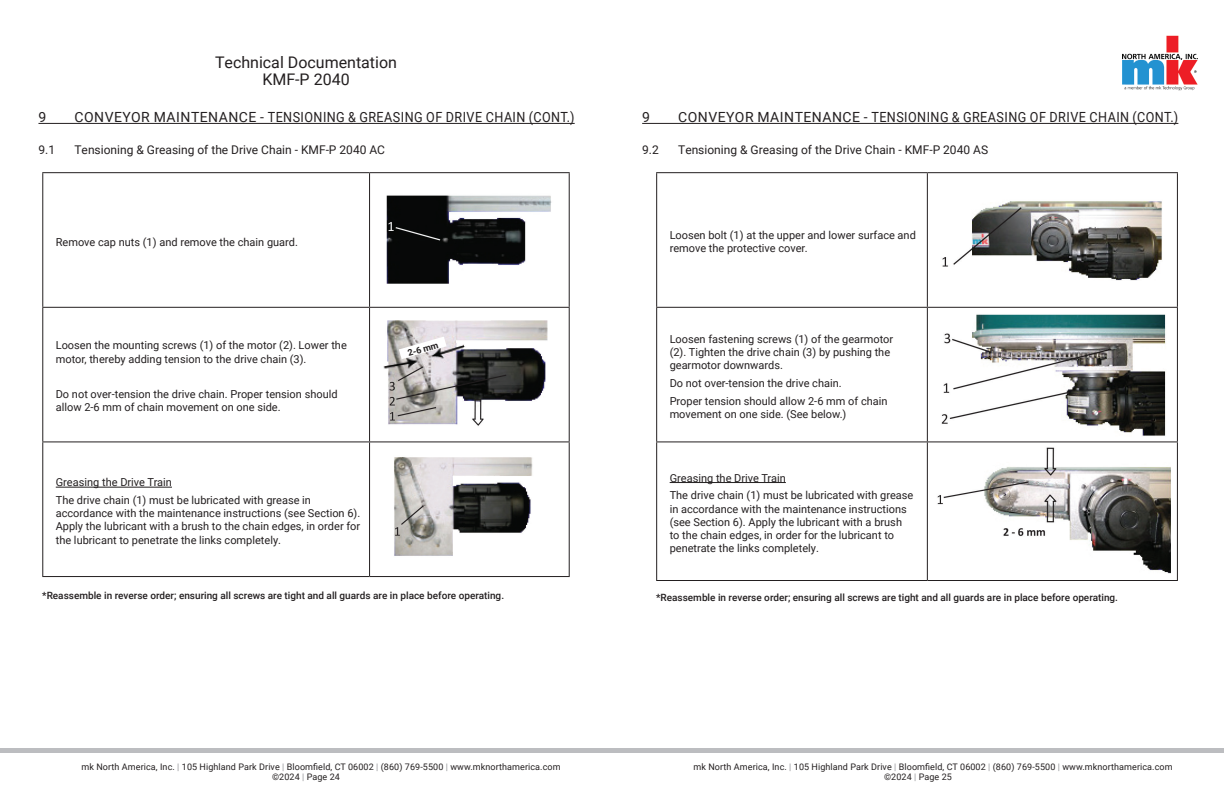
<style>
.page{position:relative;width:1224px;height:792px;background:#fff}
.page>*{position:absolute;margin:0;border:0;box-sizing:border-box;transform-origin:0 0}
.t1{font:16px/17px "Roboto";color:#231f20;text-align:center}
.t2{font:14px "Roboto";letter-spacing:.035em;color:#231f20}
.t3{font:12px "Roboto";color:#231f20}
.t4{font:11px/13.2px "Roboto";color:#231f20}
.t5{font:500 10px "Roboto";color:#231f20}
.t6{font:9px/10.8px "Roboto";letter-spacing:.01em;color:#231f20}
.t7{font:700 9px "Roboto";color:#231f20}
.s1{color:#939598}
</style>
<div class="page">
<hr style="left:0;top:749px;width:612px;height:4px;background:#bcbdc0">
<hr style="left:612px;top:749px;width:612px;height:4px;background:#bcbdc0">
<img style="left:1122px;top:35px;width:76px;height:56px">
<hr style="left:38px;top:123px;width:537px;height:1px;background:#231f20">
<hr style="left:642px;top:123px;width:536px;height:1px;background:#231f20">
<hr style="left:42px;top:172px;width:328px;height:1px;background:#231f20">
<hr style="left:42px;top:173px;width:1px;height:134px;background:#231f20">
<hr style="left:370px;top:172px;width:200px;height:1px;background:#231f20">
<hr style="left:369px;top:173px;width:1px;height:134px;background:#231f20">
<hr style="left:569px;top:173px;width:1px;height:134px;background:#231f20">
<hr style="left:42px;top:307px;width:328px;height:1px;background:#231f20">
<hr style="left:42px;top:308px;width:1px;height:133px;background:#231f20">
<hr style="left:370px;top:307px;width:200px;height:1px;background:#231f20">
<hr style="left:369px;top:308px;width:1px;height:133px;background:#231f20">
<hr style="left:569px;top:308px;width:1px;height:133px;background:#231f20">
<hr style="left:42px;top:441px;width:328px;height:1px;background:#231f20">
<hr style="left:42px;top:442px;width:1px;height:134px;background:#231f20">
<hr style="left:370px;top:441px;width:200px;height:1px;background:#231f20">
<hr style="left:369px;top:442px;width:1px;height:134px;background:#231f20">
<hr style="left:569px;top:442px;width:1px;height:134px;background:#231f20">
<hr style="left:42px;top:576px;width:328px;height:1px;background:#231f20">
<hr style="left:370px;top:576px;width:200px;height:1px;background:#231f20">
<img style="left:386px;top:195px;width:166px;height:89px">
<img style="left:383px;top:320px;width:165px;height:106px">
<hr style="left:56px;top:487px;width:116px;height:1px;background:#231f20">
<img style="left:394px;top:457px;width:139px;height:99px">
<svg style="left:399px;top:337px;width:48px;height:22px"></svg>
<hr style="left:656px;top:172px;width:271px;height:1px;background:#231f20">
<hr style="left:656px;top:173px;width:1px;height:134px;background:#231f20">
<hr style="left:927px;top:172px;width:251px;height:1px;background:#231f20">
<hr style="left:927px;top:173px;width:1px;height:134px;background:#231f20">
<hr style="left:1177px;top:173px;width:1px;height:134px;background:#231f20">
<hr style="left:656px;top:307px;width:271px;height:1px;background:#231f20">
<hr style="left:656px;top:308px;width:1px;height:133px;background:#231f20">
<hr style="left:927px;top:307px;width:251px;height:1px;background:#231f20">
<hr style="left:927px;top:308px;width:1px;height:133px;background:#231f20">
<hr style="left:1177px;top:308px;width:1px;height:133px;background:#231f20">
<hr style="left:656px;top:441px;width:271px;height:1px;background:#231f20">
<hr style="left:656px;top:442px;width:1px;height:138px;background:#231f20">
<hr style="left:927px;top:441px;width:251px;height:1px;background:#231f20">
<hr style="left:927px;top:442px;width:1px;height:138px;background:#231f20">
<hr style="left:1177px;top:442px;width:1px;height:138px;background:#231f20">
<hr style="left:656px;top:580px;width:271px;height:1px;background:#231f20">
<hr style="left:927px;top:580px;width:251px;height:1px;background:#231f20">
<img style="left:942px;top:201px;width:220px;height:80px">
<img style="left:941px;top:314px;width:225px;height:122px">
<hr style="left:670px;top:482px;width:116px;height:1px;background:#231f20">
<img style="left:937px;top:447px;width:234px;height:127px">
<h1 class="t1" style="left:215px;top:53px;width:183px">Technical Documentation<br>KMF-P 2040</h1>
<p class="t2" style="left:38px;top:108px;width:9px">9</p>
<p class="t2" style="left:74px;top:108px;width:502px">CONVEYOR MAINTENANCE - TENSIONING &amp; GREASING OF DRIVE CHAIN (CONT.)</p>
<p class="t3" style="left:38px;top:141px;width:18px">9.1</p>
<p class="t3" style="left:74px;top:141px;width:312px">Tensioning &amp; Greasing of the Drive Chain - KMF-P 2040 AC</p>
<p class="t4" style="left:56px;top:235px;width:244px">Remove cap nuts (1) and remove the chain guard.</p>
<p class="t4" style="left:56px;top:339px;width:293px">Loosen the mounting screws (1) of the motor (2). Lower the motor, thereby adding tension to the drive chain (3).</p>
<p class="t4" style="left:56px;top:387px;width:283px">Do not over-tension the drive chain. Proper tension should allow 2-6 mm of chain movement on one side.</p>
<p class="t4" style="left:56px;top:473px;width:257px;line-height:17.7px">Greasing the Drive Train<br>The drive chain (1) must be lubricated with grease in</p>
<p class="t4" style="left:56px;top:506px;width:306px;text-align:justify">accordance with the maintenance instructions (see Section 6).<br>Apply the lubricant with a brush to the chain edges, in order for the lubricant to penetrate the links completely.</p>
<p class="t7" style="left:406px;top:347px;width:33px;rotate:-16deg">2-6 mm</p>
<p class="t5" style="left:42px;top:588px;width:463px">* Reassemble in reverse order; ensuring all screws are tight and all guards are in place before operating.</p>
<p class="t2" style="left:642px;top:108px;width:9px">9</p>
<p class="t2" style="left:678px;top:108px;width:502px">CONVEYOR MAINTENANCE - TENSIONING &amp; GREASING OF DRIVE CHAIN (CONT.)</p>
<p class="t3" style="left:642px;top:141px;width:18px">9.2</p>
<p class="t3" style="left:678px;top:141px;width:311px">Tensioning &amp; Greasing of the Drive Chain - KMF-P 2040 AS</p>
<p class="t4" style="left:670px;top:228px;width:248px">Loosen bolt (1) at the upper and lower surface and remove the protective cover.</p>
<p class="t4" style="left:670px;top:332px;width:225px">Loosen fastening screws (1) of the gearmotor (2). Tighten the drive chain (3) by pushing the gearmotor downwards.</p>
<p class="t4" style="left:670px;top:374px;width:219px;line-height:17.7px">Do not over-tension the drive chain.<br>Proper tension should allow 2-6 mm of chain</p>
<p class="t4" style="left:670px;top:407px;width:178px">movement on one side. (See below.)</p>
<p class="t4" style="left:670px;top:469px;width:245px;line-height:17.7px">Greasing the Drive Train<br>The drive chain (1) must be lubricated with grease</p>
<p class="t4" style="left:670px;top:502px;width:239px">in accordance with the maintenance instructions (see Section 6). Apply the lubricant with a brush to the chain edges, in order for the lubricant to penetrate the links completely.</p>
<p class="t5" style="left:656px;top:591px;width:463px">* Reassemble in reverse order; ensuring all screws are tight and all guards are in place before operating.</p>
<p class="t6" style="left:272px;top:761px;width:290px;text-indent:-191px">mk North America, Inc. <span class="s1">|</span> 105 Highland Park Drive <span class="s1">|</span> Bloomfield, CT 06002 <span class="s1">|</span> (860) 769-5500 <span class="s1">|</span> www.mknorthamerica.com ©2024 <span class="s1">|</span> Page 24</p>
<p class="t6" style="left:884px;top:761px;width:290px;text-indent:-191px">mk North America, Inc. <span class="s1">|</span> 105 Highland Park Drive <span class="s1">|</span> Bloomfield, CT 06002 <span class="s1">|</span> (860) 769-5500 <span class="s1">|</span> www.mknorthamerica.com ©2024 <span class="s1">|</span> Page 25</p>
</div>
